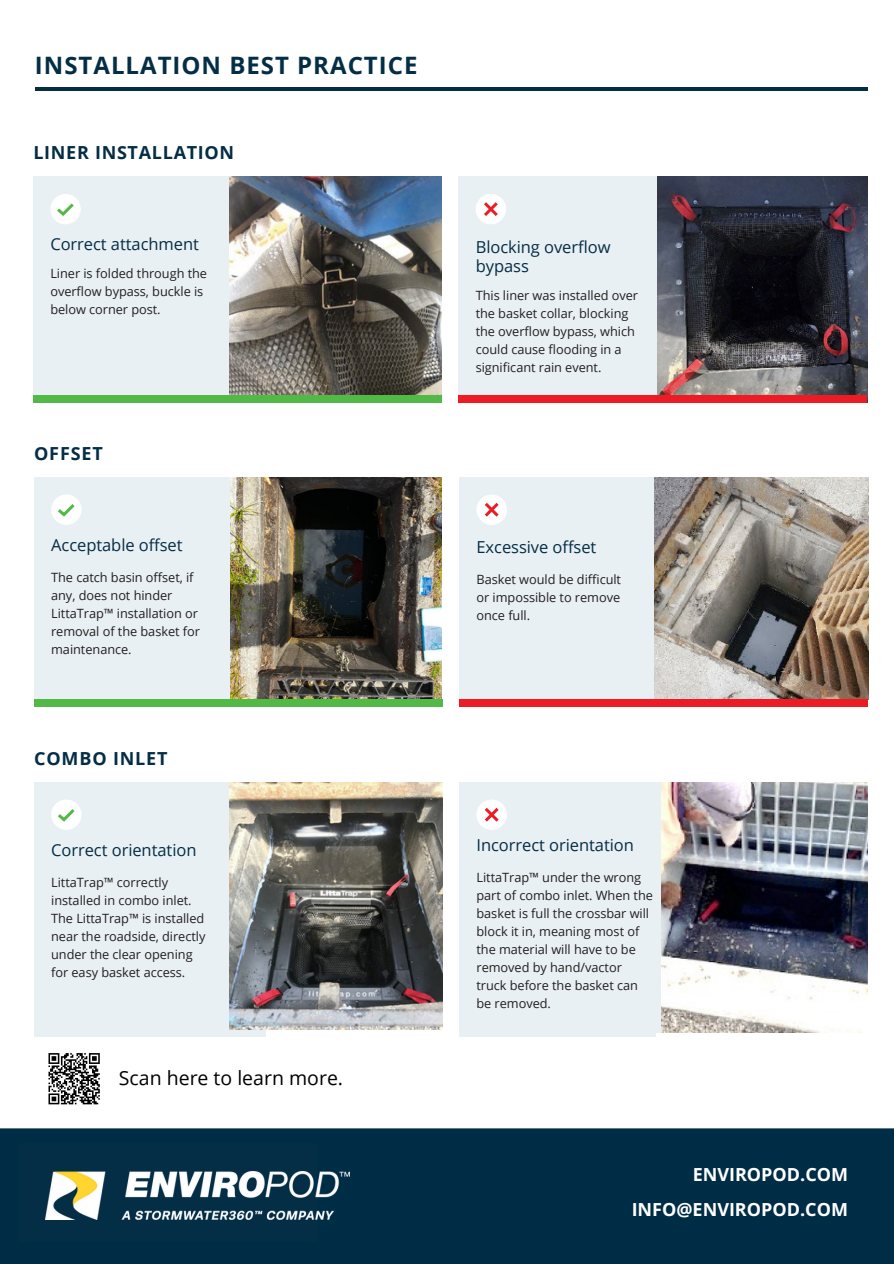
<style>
.page{position:relative;width:894px;height:1264px;background:#fff}
.page>*{position:absolute;margin:0;border:0;box-sizing:border-box;transform-origin:0 0}
.t1{font:700 24px "Open Sans";letter-spacing:.04em;color:#042d46}
.t2{font:19.5px "Open Sans";color:#000}
.t3{font:700 18px "Open Sans";letter-spacing:.04em;color:#042d46}
.t4{font:700 18px "Open Sans";color:#fff}
.t5{font:16.5px/19.5px "Open Sans";letter-spacing:-.005em;color:#042d46}
.t6{font:12.75px/18px "Open Sans";letter-spacing:-.005em;color:#231f20}
</style>
<div class="page">
<div style="left:0;top:1128px;width:893px;height:135px;background:#002d46"></div>
<div style="left:19px;top:1142px;width:298px;height:99px;background:#042d46"></div>
<img style="left:45px;top:1171px;width:304px;height:48px">
<div style="left:33px;top:177px;width:196px;height:225px;background:#e9f0f3"></div>
<div style="left:50px;top:194px;width:31px;height:30px;background:#fff;border-radius:50%"></div>
<svg style="left:57px;top:203px;width:17px;height:13px"></svg>
<div style="left:34px;top:477px;width:196px;height:226px;background:#e9f0f3"></div>
<div style="left:51px;top:494px;width:30px;height:31px;background:#fff;border-radius:50%"></div>
<svg style="left:58px;top:504px;width:17px;height:12px"></svg>
<div style="left:34px;top:782px;width:232px;height:254px;background:#e9f0f3"></div>
<div style="left:51px;top:799px;width:30px;height:31px;background:#fff;border-radius:50%"></div>
<svg style="left:58px;top:809px;width:17px;height:12px"></svg>
<div style="left:458px;top:177px;width:196px;height:225px;background:#e9f0f3"></div>
<div style="left:475px;top:194px;width:31px;height:30px;background:#fff;border-radius:50%"></div>
<svg style="left:484px;top:202px;width:13px;height:14px"></svg>
<div style="left:459px;top:477px;width:196px;height:226px;background:#e9f0f3"></div>
<div style="left:476px;top:494px;width:30px;height:31px;background:#fff;border-radius:50%"></div>
<svg style="left:484px;top:503px;width:14px;height:13px"></svg>
<div style="left:539px;top:782px;width:276px;height:251px;background:#e9f0f3"></div>
<div style="left:459px;top:782px;width:196px;height:254px;background:#e9f0f3"></div>
<div style="left:476px;top:799px;width:30px;height:31px;background:#fff;border-radius:50%"></div>
<svg style="left:484px;top:808px;width:14px;height:13px"></svg>
<img style="left:229px;top:177px;width:212px;height:218px">
<img style="left:230px;top:478px;width:211px;height:221px">
<img style="left:229px;top:782px;width:214px;height:247px">
<img style="left:657px;top:177px;width:209px;height:218px">
<img style="left:654px;top:477px;width:214px;height:222px">
<img style="left:661px;top:782px;width:206px;height:250px">
<div style="left:33px;top:395px;width:408px;height:7px;background:#52b947"></div>
<div style="left:34px;top:699px;width:408px;height:7px;background:#52b947"></div>
<hr style="left:35px;top:87px;width:832px;height:3px;background:#042d46">
<div style="left:458px;top:395px;width:408px;height:7px;background:#ed1c24"></div>
<div style="left:459px;top:699px;width:408px;height:7px;background:#ed1c24"></div>
<svg style="left:48px;top:1053px;width:52px;height:52px"></svg>
<p class="t1" style="left:35px;top:48px;width:384px">INSTALLATION BEST PRACTICE</p>
<p class="t3" style="left:33px;top:140px;width:202px">LINER INSTALLATION</p>
<p class="t5" style="left:50px;top:234px;width:150px">Correct attachment</p>
<p class="t6" style="left:50px;top:264px;width:158px">Liner is folded through the overflow bypass, buckle is below corner post.</p>
<p class="t3" style="left:34px;top:440px;width:70px">OFFSET</p>
<p class="t5" style="left:51px;top:534px;width:133px">Acceptable offset</p>
<h2 class="t6" style="left:51px;top:567px;width:150px">The catch basin offset, if any, does not hinder<br>LittaTrap™ installation or removal of the basket for maintenance.</h2>
<h3 class="t3" style="left:34px;top:745px;width:135px">COMBO INLET</h3>
<h4 class="t5" style="left:51px;top:839px;width:147px">Correct orientation</h4>
<p class="t6" style="left:51px;top:872px;width:156px">LittaTrap™ correctly installed in combo inlet.<br>The LittaTrap™ is installed near the roadside, directly under the clear opening for easy basket access.</p>
<h2 class="t2" style="left:119px;top:1064px;width:226px">Scan here to learn more.</h2>
<p class="t5" style="left:475px;top:236px;width:136px">Blocking overflow bypass</p>
<h4 class="t6" style="left:475px;top:286px;width:164px">This liner was installed over the basket collar, blocking the overflow bypass, which could cause flooding in a significant rain event.</h4>
<h4 class="t5" style="left:476px;top:536px;width:121px">Excessive offset</h4>
<p class="t6" style="left:476px;top:569px;width:146px;text-align:justify">Basket would be difficult or impossible to remove once full.</p>
<p class="t5" style="left:476px;top:835px;width:159px">Incorrect orientation</p>
<p class="t6" style="left:476px;top:868px;width:178px">LittaTrap™ under the wrong part of combo inlet. When the basket is full the crossbar will block it in, meaning most of the material will have to be removed by hand/vactor truck before the basket can be removed.</p>
<h4 class="t4" style="left:692px;top:1161px;width:157px">ENVIROPOD.COM</h4>
<p class="t4" style="left:631px;top:1196px;width:218px">INFO@ENVIROPOD.COM</p>
</div>
